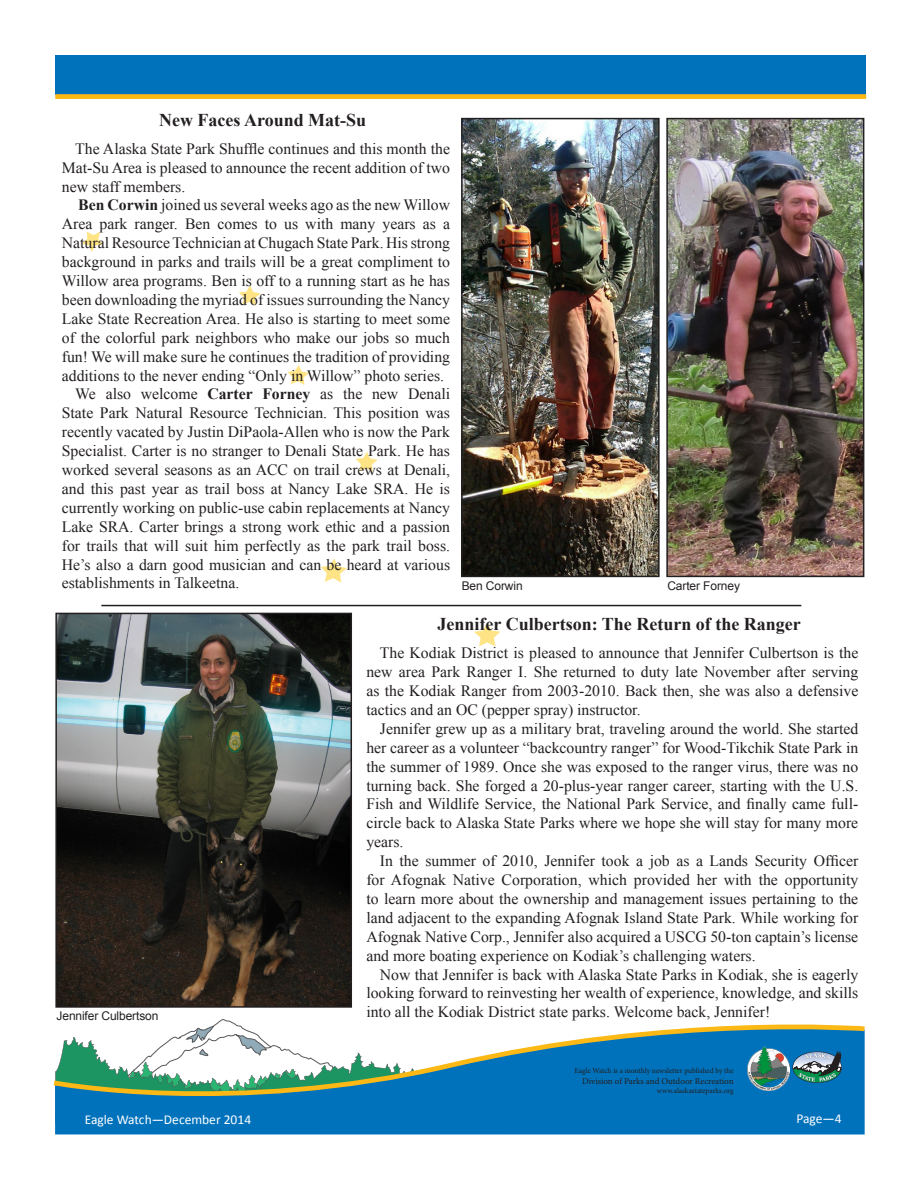
<style>
.page{position:relative;width:918px;height:1188px;background:#fff}
.page>*{position:absolute;margin:0;border:0;box-sizing:border-box;transform-origin:0 0}
.t1{font:700 18px "Times New Roman";color:#231f20}
.t2{font:15.75px/18.9px "Times New Roman";color:#231f20;text-align:justify}
.t3{font:13.5px "Calibri";color:#fff}
.t4{font:12px "Arial";letter-spacing:-.01em;color:#231f20}
._4th_level{font:9px "Minion Pro";letter-spacing:-.005em;color:#231f20}
._4th_level-2{font:7.5px "Minion Pro";letter-spacing:-.005em;color:#231f20}
.s1{font-weight:700}
</style>
<div class="page">
<div style="left:55px;top:55px;width:811px;height:39px;background:#0072bc"></div>
<div style="left:55px;top:94px;width:811px;height:5px;background:#fcb814"></div>
<div style="left:55px;top:1116px;width:810px;height:19px;background:#0072bc"></div>
<svg style="left:53px;top:1019px;width:812px;height:97px"></svg>
<img style="left:747px;top:1046px;width:42px;height:45px">
<svg style="left:793px;top:1051px;width:49px;height:32px"></svg>
<svg style="left:474px;top:623px;width:26px;height:24px"></svg>
<svg style="left:320px;top:558px;width:27px;height:25px"></svg>
<svg style="left:356px;top:452px;width:22px;height:20px"></svg>
<svg style="left:287px;top:365px;width:22px;height:20px"></svg>
<svg style="left:239px;top:285px;width:22px;height:21px"></svg>
<svg style="left:82px;top:231px;width:21px;height:21px"></svg>
<hr style="left:101px;top:605px;width:700px;height:1px;background:#231f20">
<img style="left:58px;top:616px;width:291px;height:389px">
<div style="left:55px;top:613px;width:297px;height:395px;border:2px solid #231f20"></div>
<img style="left:464px;top:121px;width:193px;height:453px">
<div style="left:461px;top:118px;width:199px;height:459px;border:2px solid #231f20"></div>
<img style="left:669px;top:121px;width:192px;height:453px">
<div style="left:666px;top:118px;width:198px;height:459px;border:2px solid #231f20"></div>
<p class="t1" style="left:159px;top:107px;width:209px">New Faces Around Mat-Su</p>
<p class="t2" style="left:62px;top:139px;width:390px;text-indent:14px">The Alaska State Park Shuffle continues and this month the Mat-Su Area is pleased to announce the recent addition of two new staff members.</p>
<p class="t2" style="left:62px;top:196px;width:390px;text-indent:16px"><span class="s1">Ben Corwin</span> joined us several weeks ago as the new Willow Area park ranger. Ben comes to us with many years as a Natural Resource Technician at Chugach State Park. His strong background in parks and trails will be a great compliment to Willow area programs. Ben is off to a running start as he has been downloading the myriad of issues surrounding the Nancy Lake State Recreation Area. He also is starting to meet some of the colorful park neighbors who make our jobs so much fun! We will make sure he continues the tradition of providing additions to the never ending “Only in Willow” photo series.</p>
<p class="t2" style="left:62px;top:385px;width:390px;text-indent:14px">We also welcome <span class="s1">Carter Forney</span> as the new Denali State Park Natural Resource Technician. This position was recently vacated by Justin DiPaola-Allen who is now the Park Specialist. Carter is no stranger to Denali State Park. He has worked several seasons as an ACC on trail crews at Denali, and this past year as trail boss at Nancy Lake SRA. He is currently working on public-use cabin replacements at Nancy Lake SRA. Carter brings a strong work ethic and a passion for trails that will suit him perfectly as the park trail boss.<br>He’s also a darn good musician and can be heard at various establishments in Talkeetna.</p>
<p class="t4" style="left:462px;top:578px;width:62px">Ben Corwin</p>
<p class="t4" style="left:667px;top:578px;width:74px">Carter Forney</p>
<p class="t4" style="left:57px;top:1008px;width:103px">Jennifer Culbertson</p>
<p class="t1" style="left:438px;top:612px;width:365px">Jennifer Culbertson: The Return of the Ranger</p>
<p class="t2" style="left:366px;top:643px;width:493px;text-indent:14px">The Kodiak District is pleased to announce that Jennifer Culbertson is the new area Park Ranger I. She returned to duty late November after serving as the Kodiak Ranger from 2003-2010. Back then, she was also a defensive tactics and an OC (pepper spray) instructor.</p>
<p class="t2" style="left:366px;top:719px;width:493px;text-indent:14px">Jennifer grew up as a military brat, traveling around the world. She started her career as a volunteer “backcountry ranger” for Wood-Tikchik State Park in the summer of 1989. Once she was exposed to the ranger virus, there was no turning back. She forged a 20-plus-year ranger career, starting with the U.S.<br>Fish and Wildlife Service, the National Park Service, and finally came full&shy;circle back to Alaska State Parks where we hope she will stay for many more years.</p>
<p class="t2" style="left:366px;top:851px;width:493px;text-indent:14px">In the summer of 2010, Jennifer took a job as a Lands Security Officer for Afognak Native Corporation, which provided her with the opportunity to learn more about the ownership and management issues pertaining to the land adjacent to the expanding Afognak Island State Park. While working for Afognak Native Corp., Jennifer also acquired a USCG 50-ton captain’s license and more boating experience on Kodiak’s challenging waters.</p>
<p class="t2" style="left:366px;top:965px;width:493px;text-indent:14px">Now that Jennifer is back with Alaska State Parks in Kodiak, she is eagerly looking forward to reinvesting her wealth of experience, knowledge, and skills into all the Kodiak District state parks. Welcome back, Jennifer!</p>
<p class="_4th_level-2" style="left:575px;top:1065px;width:161px">Eagle Watch is a monthly newsletter published by the</p>
<p class="_4th_level" style="left:582px;top:1075px;width:153px">Division of Parks and Outdoor Recreation</p>
<p class="_4th_level-2" style="left:657px;top:1085px;width:78px">www.alaskastateparks.org</p>
<p class="t3" style="left:85px;top:1111px;width:168px">Eagle Watch—December 2014</p>
<p class="t3" style="left:796px;top:1110px;width:47px">Page—4</p>
</div>
